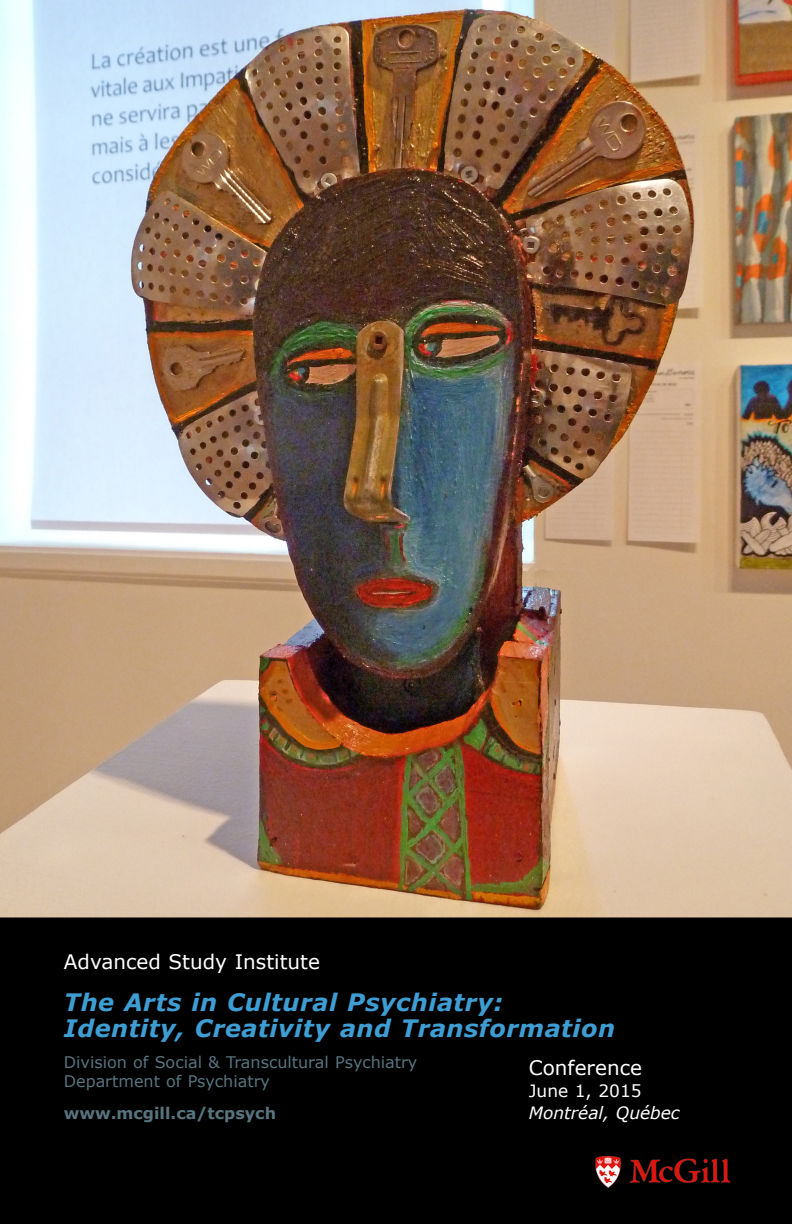
<style>
.page{position:relative;width:792px;height:1224px;background:#fff}
.page>*{position:absolute;margin:0;border:0;box-sizing:border-box;transform-origin:0 0}
.t1{font:italic 700 24px/26px "Verdana";letter-spacing:.02em;color:#3e9ed4}
.t2{font:20px "Verdana";color:#fff}
.t3{font:italic 17px "Verdana";color:#fff}
.t4{font:17px "Verdana";color:#fff}
.t5{font:16px/19.2px "Verdana";color:#58747e}
.t6{font:700 16px "Verdana";color:#58747e}
</style>
<div class="page">
<div style="left:0;top:918px;width:792px;height:306px;background:#000"></div>
<img style="left:0;top:0;width:792px;height:918px">
<p class="t2" style="left:64px;top:949px;width:258px">Advanced Study Institute</p>
<p class="t1" style="left:64px;top:989px;width:553px">The Arts in Cultural Psychiatry:<br>Identity, Creativity and Transformation</p>
<p class="t2" style="left:529px;top:1055px;width:115px">Conference</p>
<p class="t4" style="left:529px;top:1080px;width:114px">June 1, 2015</p>
<p class="t3" style="left:529px;top:1102px;width:152px">Montréal, Québec</p>
<p class="t5" style="left:64px;top:1052px;width:355px">Division of Social &amp; Transcultural Psychiatry<br>Department of Psychiatry</p>
<p class="t6" style="left:64px;top:1103px;width:214px">www.mcgill.ca/tcpsych</p>
</div>
